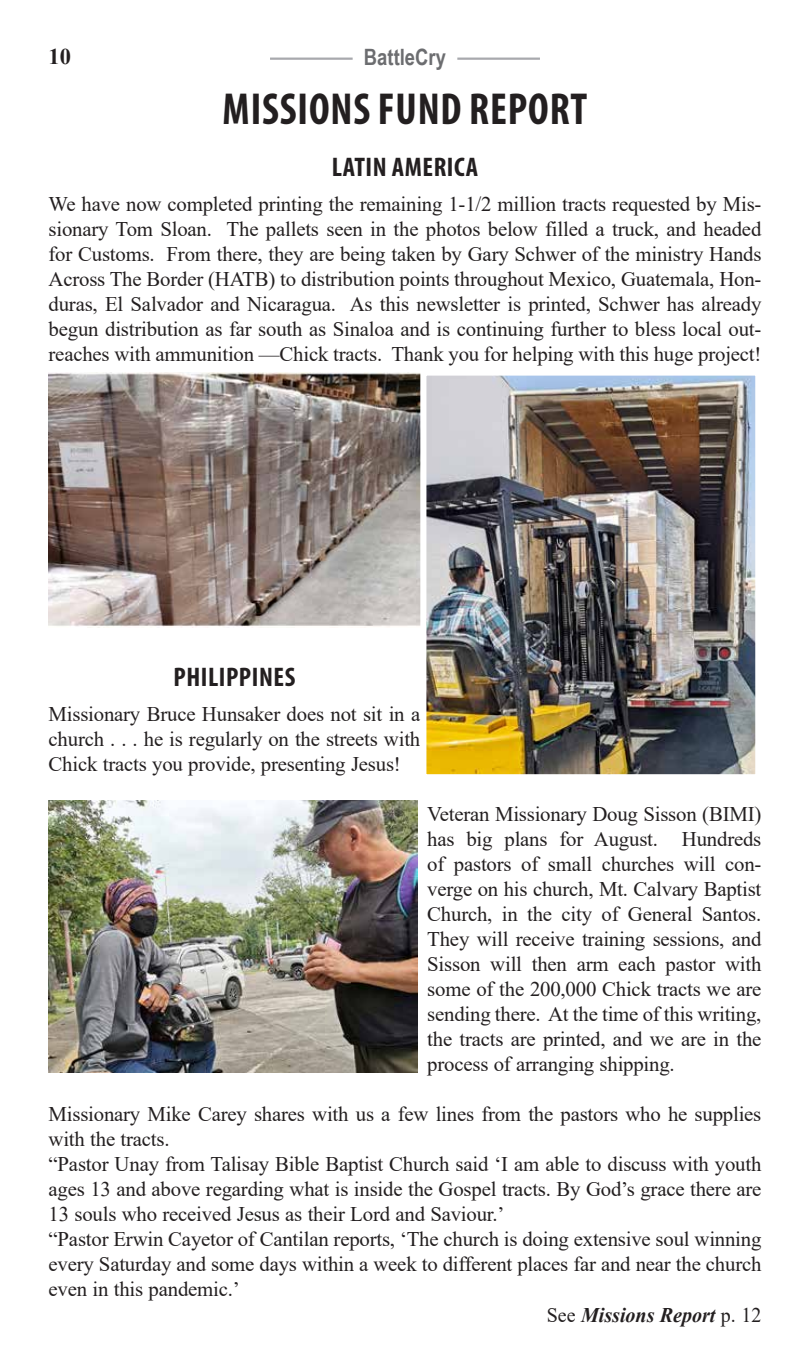
<style>
.page{position:relative;width:810px;height:1367px;background:#fff}
.page>*{position:absolute;margin:0;border:0;box-sizing:border-box;transform-origin:0 0}
.t1{font:700 condensed 45px "Myriad Pro";letter-spacing:.02em;color:#231f20;scale:.95 1}
.t2{font:700 condensed 27px "Myriad Pro";letter-spacing:.02em;color:#231f20}
.t3{font:700 22.5px "Arial Narrow";color:#6c6d70}
.t4{font:700 22.5px "Times New Roman";color:#231f20}
.t5{font:20.7px/25px "Times New Roman";letter-spacing:-.01em;color:#231f20;text-align:justify}
.t6{font:italic 700 20.7px "Times New Roman";color:#231f20;scale:.96 1}
.s1{font-weight:400;font-style:normal}
</style>
<div class="page">
<hr style="left:457px;top:58px;width:83px;height:2px;background:#a8a9ad">
<hr style="left:270px;top:58px;width:83px;height:2px;background:#a8a9ad">
<img style="left:49px;top:373px;width:371px;height:254px">
<img style="left:427px;top:376px;width:327px;height:397px">
<div style="left:420px;top:369px;width:341px;height:411px;border:6px solid #fff"></div>
<img style="left:49px;top:800px;width:368px;height:272px">
<p class="t4" style="left:49px;top:40px;width:24px">10</p>
<p class="t3" style="left:364px;top:40px;width:84px">BattleCry</p>
<h1 class="t1" style="left:223px;top:81px;width:385px">MISSIONS FUND REPORT</h1>
<h2 class="t2" style="left:332px;top:150px;width:148px">LATIN AMERICA</h2>
<p class="t5" style="left:49px;top:191px;width:714px">We have now completed printing the remaining 1-1/2 million tracts requested by Mis&shy;sionary Tom Sloan. The pallets seen in the photos below filled a truck, and headed for Customs. From there, they are being taken by Gary Schwer of the ministry Hands Across The Border (HATB) to distribution points throughout Mexico, Guatemala, Hon&shy;duras, El Salvador and Nicaragua. As this newsletter is printed, Schwer has already begun distribution as far south as Sinaloa and is continuing further to bless local out&shy;reaches with ammunition —Chick tracts. Thank you for helping with this huge project!</p>
<h2 class="t2" style="left:174px;top:660px;width:123px">PHILIPPINES</h2>
<p class="t5" style="left:49px;top:701px;width:373px">Missionary Bruce Hunsaker does not sit in a church . . . he is regularly on the streets with Chick tracts you provide, presenting Jesus!</p>
<p class="t5" style="left:427px;top:801px;width:336px">Veteran Missionary Doug Sisson (BIMI) has big plans for August. Hundreds of pastors of small churches will con&shy;verge on his church, Mt. Calvary Baptist Church, in the city of General Santos.<br>They will receive training sessions, and Sisson will then arm each pastor with some of the 200,000 Chick tracts we are sending there. At the time of this writing, the tracts are printed, and we are in the process of arranging shipping.</p>
<p class="t5" style="left:49px;top:1101px;width:714px">Missionary Mike Carey shares with us a few lines from the pastors who he supplies</p>
<p class="t5" style="left:49px;top:1126px;width:123px">with the tracts.</p>
<p class="t5" style="left:49px;top:1151px;width:714px">“Pastor Unay from Talisay Bible Baptist Church said ‘I am able to discuss with youth</p>
<p class="t5" style="left:49px;top:1176px;width:714px">ages 13 and above regarding what is inside the Gospel tracts. By God’s grace there are</p>
<p class="t5" style="left:49px;top:1200px;width:457px">13 souls who received Jesus as their Lord and Saviour.’</p>
<p class="t5" style="left:49px;top:1225px;width:714px">“Pastor Erwin Cayetor of Cantilan reports, ‘The church is doing extensive soul winning</p>
<p class="t5" style="left:49px;top:1250px;width:714px">every Saturday and some days within a week to different places far and near the church</p>
<p class="t5" style="left:49px;top:1275px;width:193px">even in this pandemic.’</p>
<p class="t6" style="left:547px;top:1301px;width:225px"><span class="s1">See</span> Missions Report <span class="s1">p. 12</span></p>
</div>
